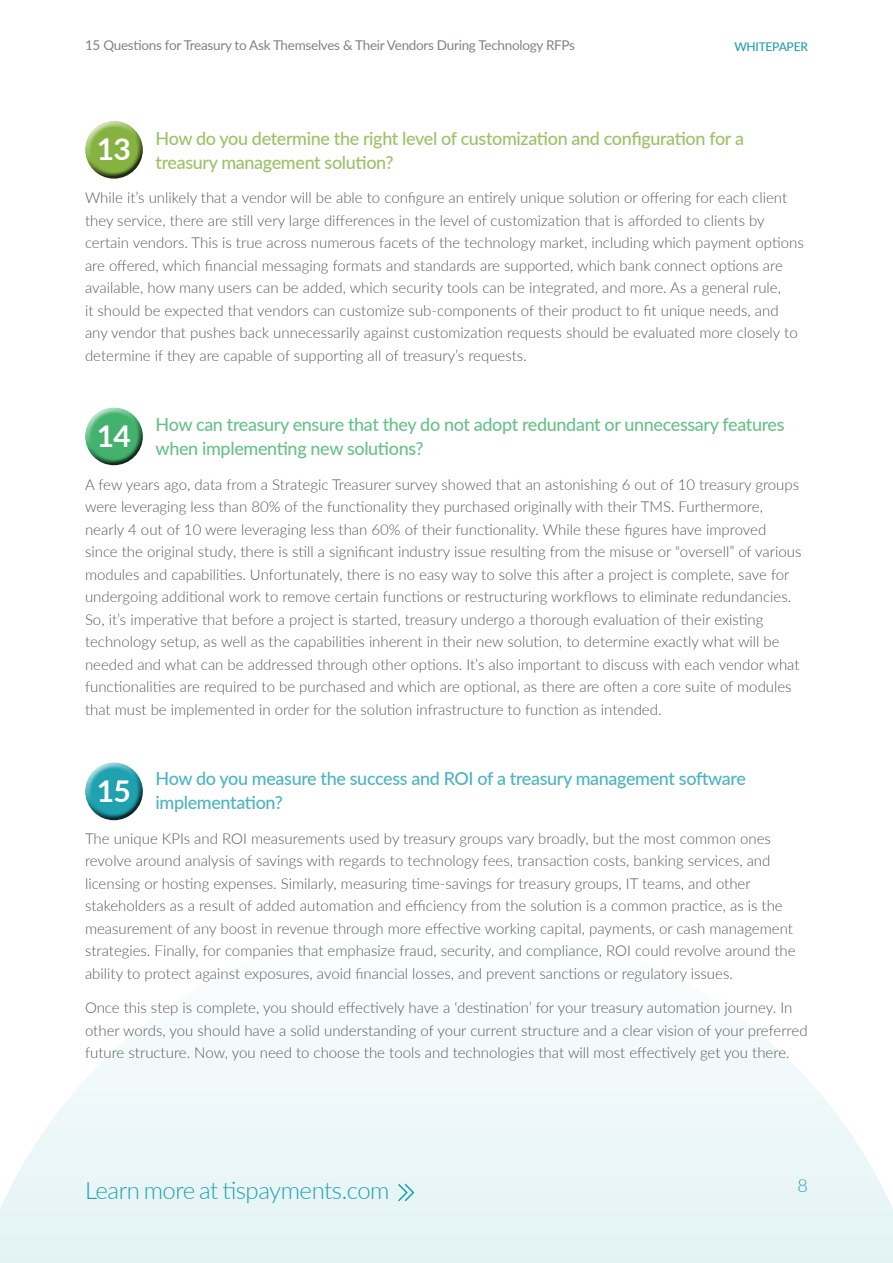
<style>
.page{position:relative;width:893px;height:1263px;background:#fff}
.page>*{position:absolute;margin:0;border:0;box-sizing:border-box;transform-origin:0 0}
.t1{font:700 30px "Lato";color:#fff}
.t2{font:300 24px "Lato";letter-spacing:-.02em;color:#21a1b0}
.t3{font:500 18px/24px "Lato";letter-spacing:-.02em;color:#69c18a}
.t4{font:500 18px/24px "Lato";letter-spacing:-.02em;color:#9dc166}
.t5{font:500 18px/24px "Lato";letter-spacing:-.02em;color:#4cb4c0}
.t6{font:300 18px "Lato";color:#21a1b0}
.t7{font:300 15px/22.5px "Lato";color:#58595b}
.t8{font:13.5px "Lato";letter-spacing:-.02em;color:#808285}
.t9{font:500 12px "Lato";letter-spacing:-.02em;color:#1fa1b0}
</style>
<div class="page">
<svg style="left:0;top:1035px;width:893px;height:228px;fill:#ebf6f8"></svg>
<div style="left:78px;top:114px;width:66px;height:53px;background:#fff;opacity:.75"></div>
<div style="left:84px;top:130px;width:66px;height:50px;background:#000;opacity:.75"></div>
<div style="left:78px;top:400px;width:66px;height:53px;background:#fff;opacity:.75"></div>
<div style="left:84px;top:416px;width:66px;height:50px;background:#000;opacity:.75"></div>
<div style="left:78px;top:755px;width:66px;height:53px;background:#fff;opacity:.75"></div>
<div style="left:84px;top:771px;width:66px;height:50px;background:#000;opacity:.75"></div>
<p class="t8" style="left:85px;top:35px;width:492px">15 Questions for Treasury to Ask Themselves &amp; Their Vendors During Technology RFPs</p>
<p class="t9" style="left:734px;top:38px;width:75px">WHITEPAPER</p>
<p class="t4" style="left:156px;top:125px;width:590px">How do you determine the right level of customization and configuration for a treasury management solution?</p>
<p class="t7" style="left:85px;top:186px;width:720px">While it’s unlikely that a vendor will be able to configure an entirely unique solution or offering for each client they service, there are still very large differences in the level of customization that is afforded to clients by certain vendors. This is true across numerous facets of the technology market, including which payment options are offered, which financial messaging formats and standards are supported, which bank connect options are available, how many users can be added, which security tools can be integrated, and more. As a general rule,<br>it should be expected that vendors can customize sub-components of their product to fit unique needs, and any vendor that pushes back unnecessarily against customization requests should be evaluated more closely to determine if they are capable of supporting all of treasury’s requests.</p>
<h1 class="t1" style="left:97px;top:127px;width:36px">13</h1>
<p class="t3" style="left:156px;top:412px;width:631px">How can treasury ensure that they do not adopt redundant or unnecessary features when implementing new solutions?</p>
<p class="t7" style="left:85px;top:473px;width:718px">A few years ago, data from a Strategic Treasurer survey showed that an astonishing 6 out of 10 treasury groups were leveraging less than 80% of the functionality they purchased originally with their TMS. Furthermore, nearly 4 out of 10 were leveraging less than 60% of their functionality. While these figures have improved since the original study, there is still a significant industry issue resulting from the misuse or “oversell” of various modules and capabilities. Unfortunately, there is no easy way to solve this after a project is complete, save for undergoing additional work to remove certain functions or restructuring workflows to eliminate redundancies.<br>So, it’s imperative that before a project is started, treasury undergo a thorough evaluation of their existing technology setup, as well as the capabilities inherent in their new solution, to determine exactly what will be needed and what can be addressed through other options. It’s also important to discuss with each vendor what functionalities are required to be purchased and which are optional, as there are often a core suite of modules that must be implemented in order for the solution infrastructure to function as intended.</p>
<h1 class="t1" style="left:97px;top:413px;width:36px">14</h1>
<p class="t5" style="left:156px;top:766px;width:592px">How do you measure the success and ROI of a treasury management software implementation?</p>
<p class="t7" style="left:85px;top:827px;width:712px">The unique KPIs and ROI measurements used by treasury groups vary broadly, but the most common ones revolve around analysis of savings with regards to technology fees, transaction costs, banking services, and licensing or hosting expenses. Similarly, measuring time-savings for treasury groups, IT teams, and other stakeholders as a result of added automation and efficiency from the solution is a common practice, as is the measurement of any boost in revenue through more effective working capital, payments, or cash management strategies. Finally, for companies that emphasize fraud, security, and compliance, ROI could revolve around the ability to protect against exposures, avoid financial losses, and prevent sanctions or regulatory issues.</p>
<p class="t7" style="left:85px;top:996px;width:724px">Once this step is complete, you should effectively have a ‘destination’ for your treasury automation journey. In other words, you should have a solid understanding of your current structure and a clear vision of your preferred future structure. Now, you need to choose the tools and technologies that will most effectively get you there.</p>
<h1 class="t1" style="left:97px;top:768px;width:36px">15</h1>
<h2 class="t2" style="left:85px;top:1173px;width:306px">Learn more at tispayments.com</h2>
<p class="t6" style="left:797px;top:1173px;width:12px">8</p>
</div>
